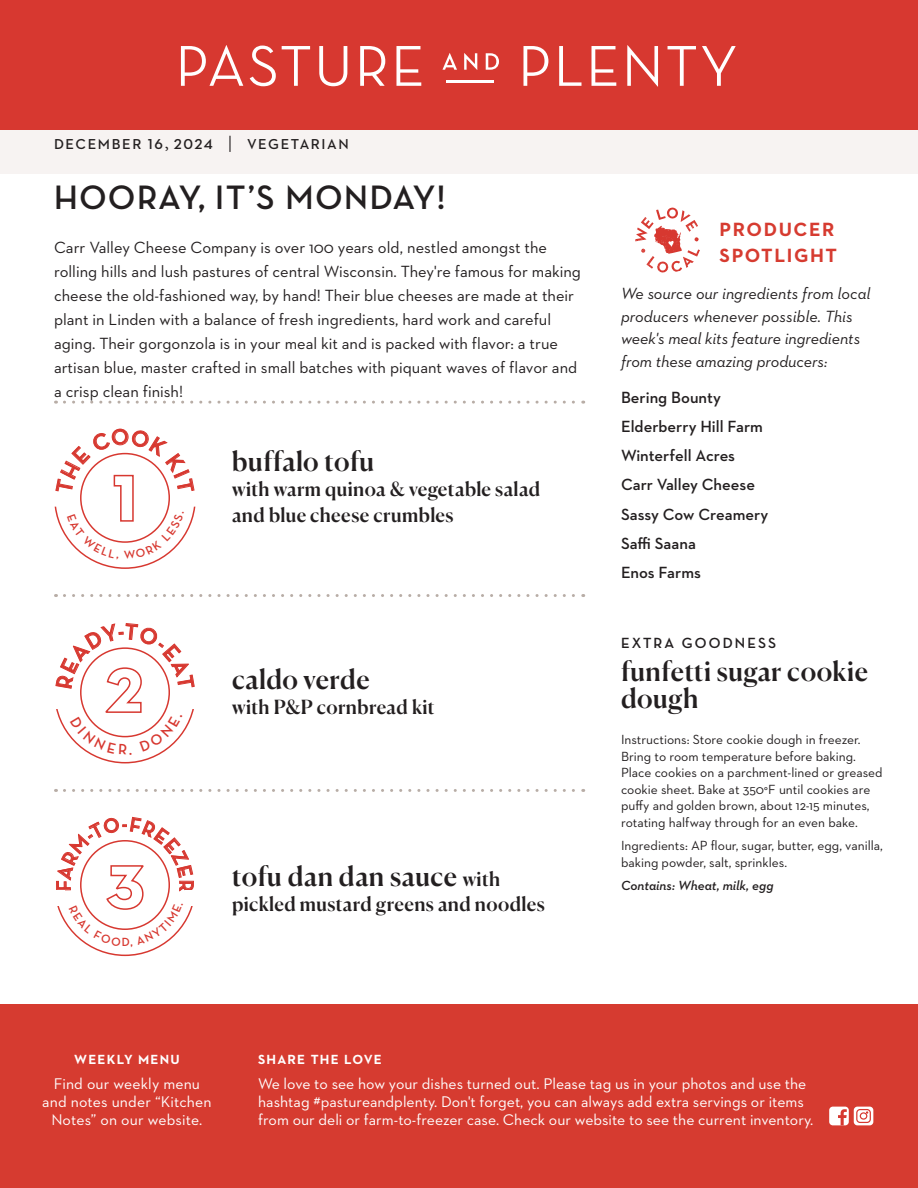
<style>
.page{position:relative;width:918px;height:1188px;background:#fff}
.page>*{position:absolute;margin:0;border:0;box-sizing:border-box;transform-origin:0 0}
.t1{font:700 34.5px "Neutraface Display";letter-spacing:.05em;color:#231f20}
.t2{font:500 27px/27px "Canela";letter-spacing:.01em;color:#231f20}
.t3{font:700 20.25px "Neutraface Display";color:#d73830}
.t4{font:500 19.5px/25.5px "Canela";letter-spacing:.015em;color:#231f20}
.t5{font:700 19.5px/25.5px "Neutraface 2 Text";letter-spacing:.08em;color:#d63b30}
.description-centered{font:16.5px/24px "Neutraface 2 Text";color:#231f20}
.t6{font:italic 16.5px/22.5px "Neutraface 2 Text";color:#231f20}
.t7{font:600 16.5px "Neutraface 2 Text";color:#231f20}
.t8{font:15.75px/18px "Neutraface 2 Text";color:#fff}
.t9{font:700 15px "Neutraface Display";letter-spacing:.145em;color:#231f20}
.t10{font:600 14.7px "Neutraface 2 Text";letter-spacing:.11em;color:#231f20}
.t11{font:13.5px/16.5px "Neutraface 2 Text";color:#231f20}
.t12{font:italic 600 13.5px "Neutraface 2 Text";color:#231f20}
.t13{font:700 13.5px "Neutraface 2 Text";letter-spacing:.09em;color:#fff}
.s1{font-family:"Minion Pro";font-weight:400;font-size:18px}
.s2{font-size:19.5px}
</style>
<div class="page">
<div style="left:0;top:129px;width:918px;height:45px;background:#f7f3f2"></div>
<div style="left:0;top:1004px;width:918px;height:184px;background:#d63b30"></div>
<div style="left:0;top:0;width:918px;height:130px;background:#d73830"></div>
<hr style="left:446px;top:80px;width:48px;height:2px;background:#fff">
<svg style="left:181px;top:45px;width:62px;height:41px"></svg>
<svg style="left:250px;top:46px;width:26px;height:40px"></svg>
<svg style="left:282px;top:46px;width:28px;height:40px"></svg>
<svg style="left:319px;top:46px;width:28px;height:40px"></svg>
<svg style="left:360px;top:46px;width:25px;height:40px"></svg>
<svg style="left:396px;top:46px;width:25px;height:40px"></svg>
<svg style="left:442px;top:53px;width:15px;height:17px"></svg>
<svg style="left:464px;top:53px;width:13px;height:17px"></svg>
<svg style="left:486px;top:53px;width:13px;height:17px"></svg>
<svg style="left:523px;top:46px;width:25px;height:40px"></svg>
<svg style="left:559px;top:46px;width:22px;height:40px"></svg>
<svg style="left:592px;top:46px;width:24px;height:40px"></svg>
<svg style="left:627px;top:45px;width:31px;height:42px"></svg>
<svg style="left:668px;top:46px;width:28px;height:40px"></svg>
<svg style="left:702px;top:46px;width:34px;height:40px"></svg>
<svg style="left:64px;top:401px;width:520px;height:3px"></svg>
<svg style="left:64px;top:594px;width:520px;height:3px"></svg>
<svg style="left:64px;top:789px;width:520px;height:3px"></svg>
<svg style="left:635px;top:207px;width:65px;height:66px"></svg>
<div style="left:829px;top:1107px;width:20px;height:18px;background:#fff;border-radius:4px"></div>
<svg style="left:838px;top:1109px;width:9px;height:16px"></svg>
<div style="left:854px;top:1107px;width:19px;height:18px;background:#fff;border-radius:4px"></div>
<svg style="left:857px;top:1110px;width:13px;height:12px"></svg>
<div style="left:856px;top:1109px;width:15px;height:14px;border:1px solid #d73830;border-radius:3px"></div>
<div style="left:860px;top:1113px;width:7px;height:6px;background:#fff;border-radius:50%"></div>
<div style="left:860px;top:1112px;width:7px;height:8px;border:1px solid #d73830;border-radius:50%"></div>
<svg style="left:229px;top:136px;width:2px;height:16px"></svg>
<svg style="left:55px;top:428px;width:140px;height:141px"></svg>
<svg style="left:55px;top:623px;width:140px;height:140px"></svg>
<svg style="left:56px;top:817px;width:138px;height:139px"></svg>
<p class="t10" style="left:54px;top:135px;width:160px">DECEMBER 16<span class="s1">,</span> 2024</p>
<p class="t10" style="left:247px;top:135px;width:103px">VEGETARIAN</p>
<p class="t1" style="left:54px;top:178px;width:393px">HOORAY, IT’S MONDAY!</p>
<p class="description-centered" style="left:54px;top:235px;width:529px">Carr Valley Cheese Company is over 100 years old, nestled amongst the rolling hills and lush pastures of central Wisconsin. They're famous for making cheese the old-fashioned way, by hand! Their blue cheeses are made at their plant in Linden with a balance of fresh ingredients, hard work and careful aging. Their gorgonzola is in your meal kit and is packed with flavor: a true artisan blue, master crafted in small batches with piquant waves of flavor and a crisp clean finish!</p>
<p class="t2" style="left:232px;top:445px;width:144px">buffalo tofu</p>
<p class="t4" style="left:232px;top:475px;width:310px">with warm quinoa &amp; vegetable salad and blue cheese crumbles</p>
<p class="t3" style="left:122px;top:813px;width:7px">-</p>
<p class="t2" style="left:232px;top:664px;width:139px">caldo verde</p>
<p class="t4" style="left:232px;top:693px;width:204px">with P&amp;P cornbread kit</p>
<p class="t3" style="left:198px;top:880px;width:40px;rotate:90deg">RRR</p>
<p class="t2" style="left:232px;top:861px;width:269px">tofu dan dan sauce <span class="s2">with</span></p>
<p class="t4" style="left:232px;top:890px;width:314px">pickled mustard greens and noodles</p>
<p class="t5" style="left:720px;top:216px;width:119px">PRODUCER<br>SPOTLIGHT</p>
<p class="t6" style="left:621px;top:282px;width:251px">We source our ingredients from local producers whenever possible. This week's meal kits feature ingredients from these amazing producers:</p>
<p class="t7" style="left:621px;top:387px;width:101px">Bering Bounty</p>
<p class="t7" style="left:621px;top:416px;width:143px">Elderberry Hill Farm</p>
<p class="t7" style="left:621px;top:445px;width:116px">Winterfell Acres</p>
<p class="t7" style="left:621px;top:474px;width:136px">Carr Valley Cheese</p>
<p class="t7" style="left:621px;top:504px;width:149px">Sassy Cow Creamery</p>
<p class="t7" style="left:621px;top:533px;width:76px">Saffi Saana</p>
<p class="t7" style="left:621px;top:562px;width:81px">Enos Farms</p>
<p class="t9" style="left:621px;top:634px;width:157px">EXTRA GOODNESS</p>
<p class="t2" style="left:621px;top:655px;width:248px">funfetti sugar cookie dough</p>
<p class="t11" style="left:621px;top:731px;width:263px">Instructions: Store cookie dough in freezer.<br>Bring to room temperature before baking.<br>Place cookies on a parchment-lined or greased cookie sheet. Bake at 350°F until cookies are puffy and golden brown, about 12-15 minutes, rotating halfway through for an even bake.</p>
<p class="t11" style="left:621px;top:837px;width:263px">Ingredients: AP flour, sugar, butter, egg, vanilla, baking powder, salt, sprinkles.</p>
<p class="t12" style="left:621px;top:877px;width:154px">Contains: Wheat, milk, egg</p>
<p class="t13" style="left:74px;top:1051px;width:107px">WEEKLY MENU</p>
<p class="t8" style="left:42px;top:1075px;width:171px;text-align:center">Find our weekly menu and notes under “Kitchen<br>Notes” on our website.</p>
<p class="t13" style="left:258px;top:1051px;width:125px">SHARE THE LOVE</p>
<p class="t8" style="left:258px;top:1075px;width:557px">We love to see how your dishes turned out. Please tag us in your photos and use the hashtag #pastureandplenty. Don't forget, you can always add extra servings or items from our deli or farm-to-freezer case. Check our website to see the current inventory.</p>
</div>
